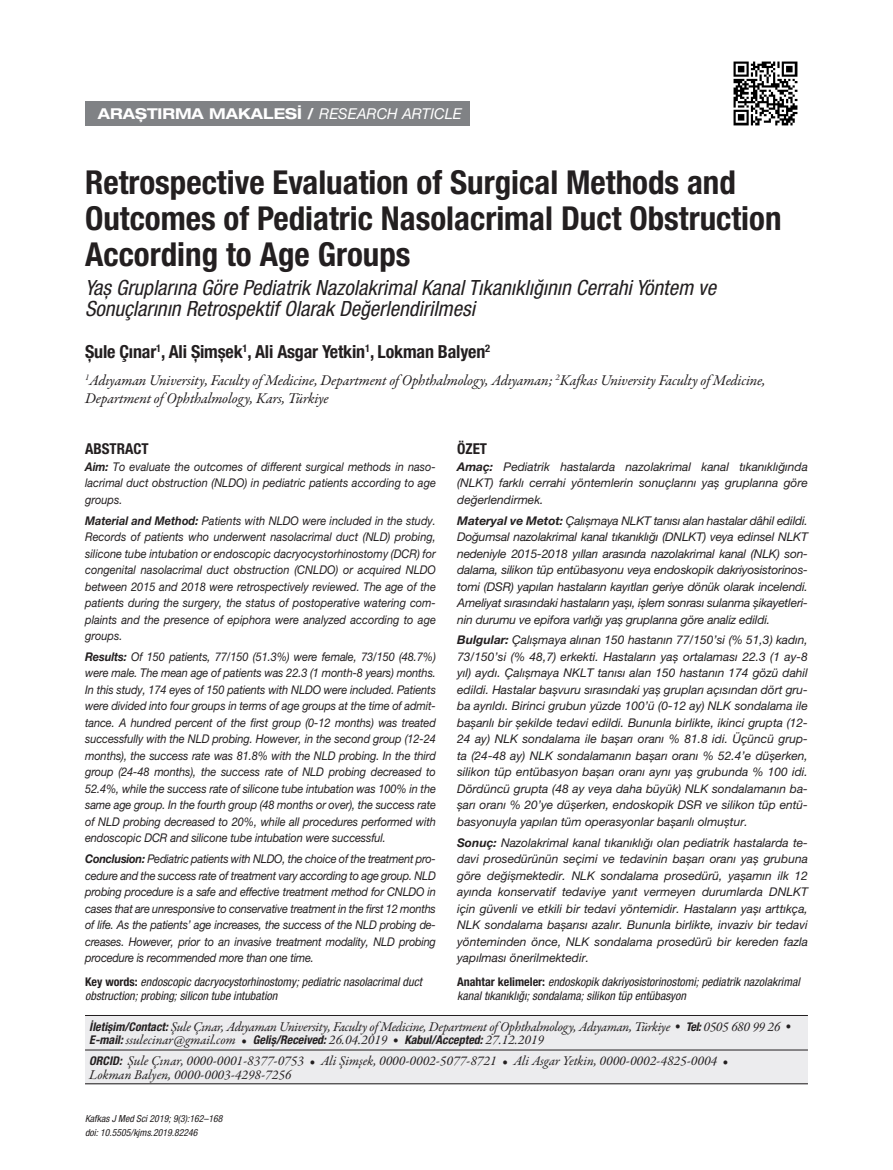
<style>
.page{position:relative;width:893px;height:1170px;background:#fff}
.page>*{position:absolute;margin:0;border:0;box-sizing:border-box;transform-origin:0 0}
.t1{font:700 condensed 33px/36px "Helvetica Neue LT Pro";color:#231f20}
.t2{font:italic condensed 21px/21px "Helvetica Neue LT Pro";color:#231f20}
.t3{font:700 condensed 18px "Helvetica Neue LT Pro";letter-spacing:-.01em;color:#231f20}
.t4{font:italic 15px/18px "Garamond Premr Pro";letter-spacing:-.01em;color:#231f20}
.t5{font:700 expanded 15px "Helvetica Neue LT Pro";color:#fff}
.t6{font:700 condensed 15px "Helvetica Neue LT Pro";color:#231f20}
.t7{font:italic 13.5px/13.5px "Garamond Premr Pro";letter-spacing:-.005em;color:#231f20}
.t8{font:italic 12px/16.5px "Helvetica Neue LT Pro";color:#231f20;text-align:justify;scale:.92 1}
.t9{font:italic 12px/16.5px "Helvetica Neue LT Pro";color:#231f20;text-align:justify}
.t10{font:italic condensed 12px/13.5px "Helvetica Neue LT Pro";color:#231f20}
.t11{font:italic condensed 9.75px/13.5px "Helvetica Neue LT Pro";color:#231f20}
.s1{font-weight:400;font-style:italic;font-stretch:normal}
.s2{font-weight:700}
.s3{font-weight:700;font-style:normal}
.s4{font-family:"Helvetica Neue LT Pro";font-weight:700;font-stretch:condensed;font-size:12px}
</style>
<div class="page">
<div style="left:85px;top:101px;width:385px;height:25px;background:#808285"></div>
<div style="left:85px;top:1014px;width:723px;height:70px;background:#ececee"></div>
<hr style="left:85px;top:1015px;width:723px;height:1px;background:#231f20">
<hr style="left:85px;top:1049px;width:723px;height:1px;background:#231f20">
<hr style="left:85px;top:1083px;width:723px;height:1px;background:#231f20">
<img style="left:733px;top:61px;width:64px;height:64px">
<p class="t5" style="left:98px;top:104px;width:365px">ARAŞTIRMA MAKALESİ / <span class="s1">RESEARCH ARTICLE</span></p>
<h1 class="t1" style="left:85px;top:163px;width:698px">Retrospective Evaluation of Surgical Methods and<br>Outcomes of Pediatric Nasolacrimal Duct Obstruction<br>According to Age Groups</h1>
<h2 class="t2" style="left:85px;top:278px;width:632px">Yaş Gruplarına Göre Pediatrik Nazolakrimal Kanal Tıkanıklığının Cerrahi Yöntem ve<br>Sonuçlarının Retrospektif Olarak Değerlendirilmesi</h2>
<h3 class="t3" style="left:85px;top:341px;width:407px">Şule Çınar<sup>1</sup>, Ali Şimşek<sup>1</sup>, Ali Asgar Yetkin<sup>1</sup>, Lokman Balyen<sup>2</sup></h3>
<p class="t4" style="left:85px;top:372px;width:682px"><sup>1</sup>Adıyaman University, Faculty of Medicine, Department of Ophthalmology, Adıyaman; <sup>2</sup>Kafkas University Faculty of Medicine,<br>Department of Ophthalmology, Kars, Türkiye</p>
<p class="t6" style="left:85px;top:440px;width:65px">ABSTRACT</p>
<p class="t8" style="left:85px;top:458px;width:383px"><span class="s2">Aim:</span> To evaluate the outcomes of different surgical methods in naso&shy;lacrimal duct obstruction (NLDO) in pediatric patients according to age groups.</p>
<p class="t8" style="left:85px;top:512px;width:383px"><span class="s2">Material and Method:</span> Patients with NLDO were included in the study.<br>Records of patients who underwent nasolacrimal duct (NLD) probing, silicone tube intubation or endoscopic dacryocystorhinostomy (DCR) for congenital nasolacrimal duct obstruction (CNLDO) or acquired NLDO between 2015 and 2018 were retrospectively reviewed. The age of the patients during the surgery, the status of postoperative watering com&shy;plaints and the presence of epiphora were analyzed according to age groups.</p>
<p class="t8" style="left:85px;top:648px;width:383px"><span class="s2">Results:</span> Of 150 patients, 77/150 (51.3%) were female, 73/150 (48.7%) were male. The mean age of patients was 22.3 (1 month-8 years) months.<br>In this study, 174 eyes of 150 patients with NLDO were included. Patients were divided into four groups in terms of age groups at the time of admit&shy;tance. A hundred percent of the first group (0-12 months) was treated successfully with the NLD probing. However, in the second group (12-24 months), the success rate was 81.8% with the NLD probing. In the third group (24-48 months), the success rate of NLD probing decreased to 52.4%, while the success rate of silicone tube intubation was 100% in the same age group. In the fourth group (48 months or over), the success rate of NLD probing decreased to 20%, while all procedures performed with endoscopic DCR and silicone tube intubation were successful.</p>
<p class="t8" style="left:85px;top:850px;width:383px"><span class="s2">Conclusion:</span> Pediatric patients with NLDO, the choice of the treatment pro&shy;cedure and the success rate of treatment vary according to age group. NLD probing procedure is a safe and effective treatment method for CNLDO in cases that are unresponsive to conservative treatment in the first 12 months of life. As the patients’ age increases, the success of the NLD probing de&shy;creases. However, prior to an invasive treatment modality, NLD probing procedure is recommended more than one time.</p>
<p class="t10" style="left:85px;top:975px;width:338px"><span class="s3">Key words:</span> endoscopic dacryocystorhinostomy; pediatric nasolacrimal duct obstruction; probing; silicon tube intubation</p>
<p class="t6" style="left:457px;top:440px;width:31px">ÖZET</p>
<p class="t9" style="left:457px;top:458px;width:352px"><span class="s2">Amaç:</span> Pediatrik hastalarda nazolakrimal kanal tıkanıklığında (NLKT) farklı cerrahi yöntemlerin sonuçlarını yaş gruplarına göre değerlendirmek.</p>
<p class="t9" style="left:457px;top:512px;width:352px"><span class="s2">Materyal ve Metot:</span> Çalışmaya NLKT tanısı alan hastalar dâhil edildi.<br>Doğumsal nazolakrimal kanal tıkanıklığı (DNLKT) veya edinsel NLKT nedeniyle 2015-2018 yılları arasında nazolakrimal kanal (NLK) son&shy;dalama, silikon tüp entübasyonu veya endoskopik dakriyosistorinos&shy;tomi (DSR) yapılan hastaların kayıtları geriye dönük olarak incelendi.<br>Ameliyat sırasındaki hastaların yaşı, işlem sonrası sulanma şikayetleri&shy;nin durumu ve epifora varlığı yaş gruplarına göre analiz edildi.</p>
<p class="t9" style="left:457px;top:631px;width:352px"><span class="s2">Bulgular:</span> Çalışmaya alınan 150 hastanın 77/150’si (% 51,3) kadın, 73/150’si (% 48,7) erkekti. Hastaların yaş ortalaması 22.3 (1 ay-8 yıl) aydı. Çalışmaya NKLT tanısı alan 150 hastanın 174 gözü dahil edildi. Hastalar başvuru sırasındaki yaş grupları açısından dört gru&shy;ba ayrıldı. Birinci grubun yüzde 100’ü (0-12 ay) NLK sondalama ile başarılı bir şekilde tedavi edildi. Bununla birlikte, ikinci grupta (12- 24 ay) NLK sondalama ile başarı oranı % 81.8 idi. Üçüncü grup&shy;ta (24-48 ay) NLK sondalamanın başarı oranı % 52.4’e düşerken, silikon tüp entübasyon başarı oranı aynı yaş grubunda % 100 idi.<br>Dördüncü grupta (48 ay veya daha büyük) NLK sondalamanın ba&shy;şarı oranı % 20’ye düşerken, endoskopik DSR ve silikon tüp entü&shy;basyonuyla yapılan tüm operasyonlar başarılı olmuştur.</p>
<p class="t9" style="left:457px;top:834px;width:352px"><span class="s2">Sonuç:</span> Nazolakrimal kanal tıkanıklığı olan pediatrik hastalarda te&shy;davi prosedürünün seçimi ve tedavinin başarı oranı yaş grubuna göre değişmektedir. NLK sondalama prosedürü, yaşamın ilk 12 ayında konservatif tedaviye yanıt vermeyen durumlarda DNLKT için güvenli ve etkili bir tedavi yöntemidir. Hastaların yaşı arttıkça, NLK sondalama başarısı azalır. Bununla birlikte, invaziv bir tedavi yönteminden önce, NLK sondalama prosedürü bir kereden fazla yapılması önerilmektedir.</p>
<p class="t10" style="left:457px;top:975px;width:344px"><span class="s3">Anahtar kelimeler:</span> endoskopik dakriyosistorinostomi; pediatrik nazolakrimal kanal tıkanıklığı; sondalama; silikon tüp entübasyon</p>
<p class="t7" style="left:89px;top:1020px;width:704px"><span class="s4">İletişim/Contact:</span> Şule Çınar, Adıyaman University, Faculty of Medicine, Department of Ophthalmology, Adıyaman, Türkiye • <span class="s4">Tel:</span> 0505 680 99 26 •<br><span class="s4">E-mail:</span> ssulecinar@gmail.com • <span class="s4">Geliş/Received:</span> 26.04.2019 • <span class="s4">Kabul/Accepted:</span> 27.12.2019</p>
<p class="t7" style="left:89px;top:1054px;width:641px"><span class="s4">ORCID:</span> Şule Çınar, 0000-0001-8377-0753 • Ali Şimşek, 0000-0002-5077-8721 • Ali Asgar Yetkin, 0000-0002-4825-0004 •<br>Lokman Balyen, 0000-0003-4298-7256</p>
<p class="t11" style="left:85px;top:1112px;width:139px">Kafkas J Med Sci 2019; 9(3):162–168 doi: 10.5505/kjms.2019.82246</p>
</div>
